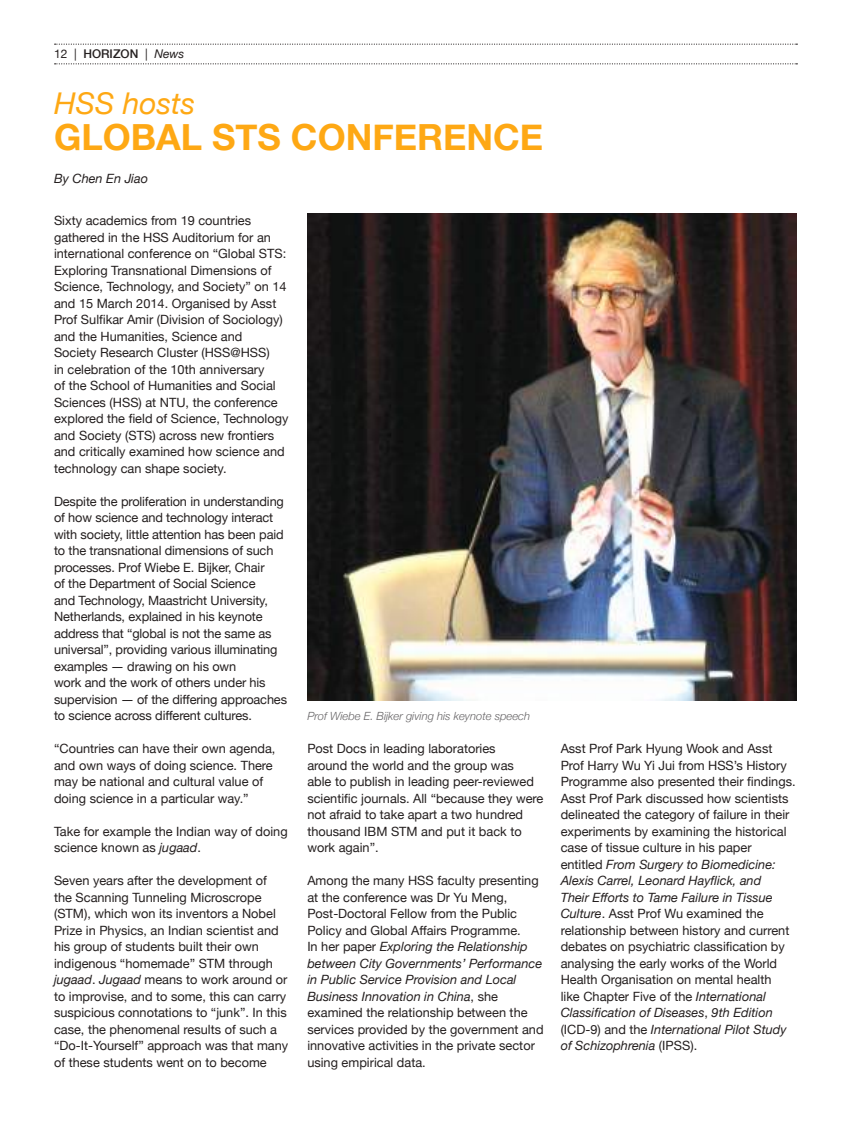
<style>
.page{position:relative;width:851px;height:1127px;background:#fff}
.page>*{position:absolute;margin:0;border:0;box-sizing:border-box;transform-origin:0 0}
.t1{font:700 36px "Helvetica Neue";color:#fea814}
.t2{font:italic 30px "Helvetica Neue";color:#fea814}
.t3{font:12.75px/16.5px "Helvetica Neue";color:#241f1f}
.t4{font:italic 12.75px "Helvetica Neue";color:#241f1f}
.t5{font:500 12px "Helvetica Neue";color:#241f1f}
.t6{font:italic 300 11.25px "Helvetica Neue";color:#656365}
.s1{font-weight:400}
.s2{font-weight:400;font-style:italic}
.s3{font-style:italic}
</style>
<div class="page">
<svg style="left:55px;top:44px;width:742px;height:1px"></svg>
<svg style="left:55px;top:63px;width:742px;height:1px"></svg>
<img style="left:307px;top:213px;width:489px;height:488px">
<p class="t5" style="left:54px;top:44px;width:132px"><span class="s1">12 |</span> HORIZON <span class="s1">|</span> <span class="s2">News</span></p>
<h2 class="t2" style="left:54px;top:78px;width:143px">HSS hosts</h2>
<h1 class="t1" style="left:54px;top:104px;width:490px">GLOBAL STS CONFERENCE</h1>
<p class="t4" style="left:54px;top:168px;width:95px">By Chen En Jiao</p>
<p class="t3" style="left:54px;top:211px;width:236px">Sixty academics from 19 countries gathered in the HSS Auditorium for an international conference on “Global STS:<br>Exploring Transnational Dimensions of Science, Technology, and Society” on 14 and 15 March 2014. Organised by Asst Prof Sulfikar Amir (Division of Sociology) and the Humanities, Science and<br>Society Research Cluster (HSS@HSS)<br>in celebration of the 10th anniversary<br>of the School of Humanities and Social Sciences (HSS) at NTU, the conference explored the field of Science, Technology and Society (STS) across new frontiers and critically examined how science and technology can shape society.</p>
<p class="t3" style="left:54px;top:492px;width:234px">Despite the proliferation in understanding of how science and technology interact with society, little attention has been paid to the transnational dimensions of such processes. Prof Wiebe E. Bijker, Chair<br>of the Department of Social Science<br>and Technology, Maastricht University, Netherlands, explained in his keynote address that “global is not the same as universal”, providing various illuminating examples ― drawing on his own<br>work and the work of others under his supervision ― of the differing approaches to science across different cultures.</p>
<p class="t3" style="left:54px;top:739px;width:223px">“Countries can have their own agenda, and own ways of doing science. There may be national and cultural value of doing science in a particular way.”</p>
<p class="t3" style="left:54px;top:822px;width:235px">Take for example the Indian way of doing science known as <span class="s3">jugaad</span>.</p>
<p class="t3" style="left:54px;top:871px;width:236px">Seven years after the development of<br>the Scanning Tunneling Microscrope (STM), which won its inventors a Nobel Prize in Physics, an Indian scientist and his group of students built their own indigenous “homemade” STM through <span class="s3">jugaad</span>. <span class="s3">Jugaad</span> means to work around or to improvise, and to some, this can carry suspicious connotations to “junk”. In this case, the phenomenal results of such a “Do-It-Yourself” approach was that many of these students went on to become</p>
<p class="t6" style="left:307px;top:707px;width:224px">Prof Wiebe E. Bijker giving his keynote speech</p>
<p class="t3" style="left:307px;top:739px;width:237px">Post Docs in leading laboratories<br>around the world and the group was<br>able to publish in leading peer-reviewed scientific journals. All “because they were not afraid to take apart a two hundred thousand IBM STM and put it back to work again”.</p>
<p class="t3" style="left:307px;top:871px;width:238px">Among the many HSS faculty presenting at the conference was Dr Yu Meng, Post-Doctoral Fellow from the Public Policy and Global Affairs Programme.<br>In her paper <span class="s3">Exploring the Relationship between City Governments’ Performance in Public Service Provision and Local Business Innovation in China</span>, she examined the relationship between the services provided by the government and innovative activities in the private sector using empirical data.</p>
<p class="t3" style="left:560px;top:739px;width:236px">Asst Prof Park Hyung Wook and Asst Prof Harry Wu Yi Jui from HSS’s History Programme also presented their findings.<br>Asst Prof Park discussed how scientists delineated the category of failure in their experiments by examining the historical case of tissue culture in his paper entitled <span class="s3">From Surgery to Biomedicine:<br>Alexis Carrel, Leonard Hayflick, and<br>Their Efforts to Tame Failure in Tissue Culture</span>. Asst Prof Wu examined the relationship between history and current debates on psychiatric classification by analysing the early works of the World Health Organisation on mental health<br>like Chapter Five of the <span class="s3">International Classification of Diseases</span>, <span class="s3">9th Edition </span>(ICD-9) and the <span class="s3">International Pilot Study of Schizophrenia</span> (IPSS).</p>
</div>
